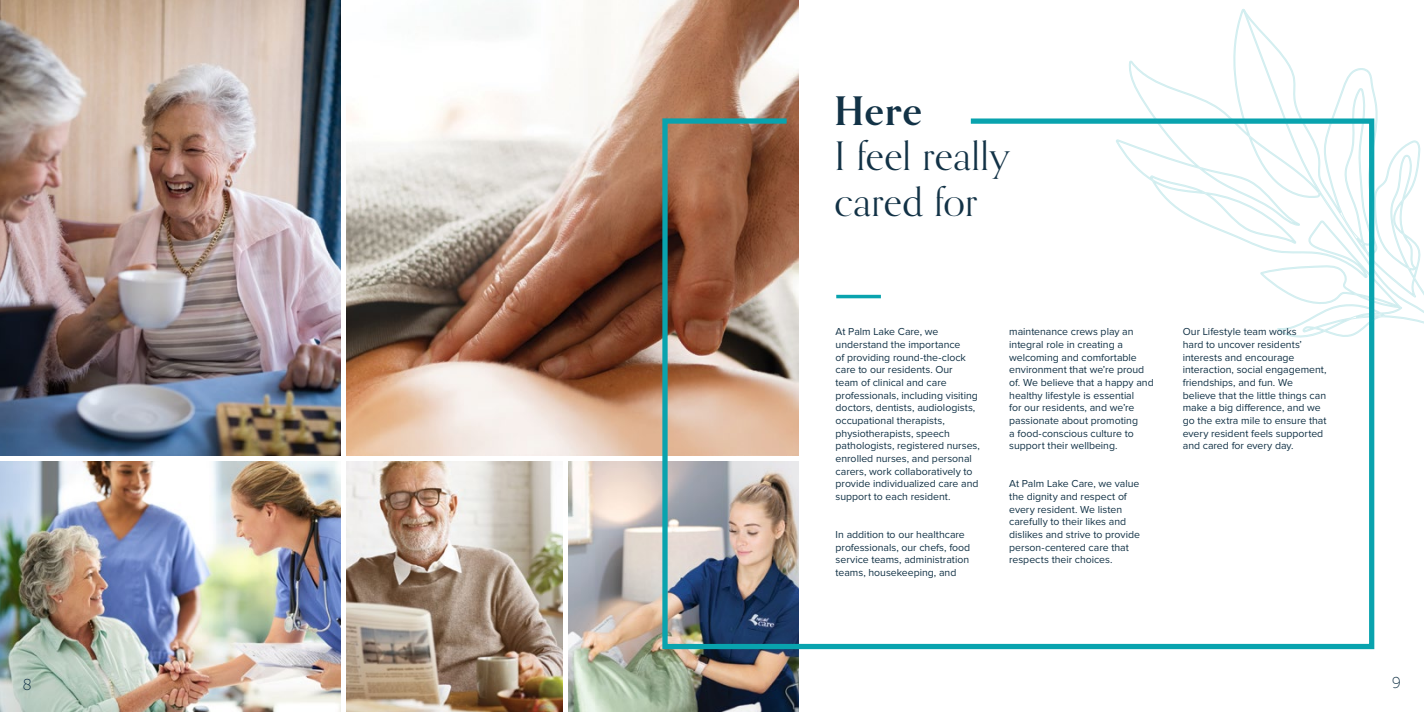
<style>
.page{position:relative;width:1424px;height:712px;background:#fff}
.page>*{position:absolute;margin:0;border:0;box-sizing:border-box;transform-origin:0 0}
.t1{font:39.38px/45.5px "Orpheus Pro";letter-spacing:.005em;color:#123246}
.t2{font:700 39.38px "Orpheus Pro";color:#123246}
.t3{font:15.75px "Museo Sans 100";color:#123246}
.t4{font:10.5px/12.7px "Proxima Nova";color:#123246}
</style>
<div class="page">
<img style="left:347px;top:461px;width:216px;height:251px">
<img style="left:569px;top:461px;width:230px;height:251px">
<img style="left:347px;top:0;width:452px;height:456px">
<img style="left:0;top:461px;width:341px;height:251px">
<img style="left:0;top:0;width:341px;height:456px">
<svg style="left:660px;top:116px;width:715px;height:536px"></svg>
<svg style="left:1115px;top:10px;width:260px;height:335px"></svg>
<svg style="left:1242px;top:9px;width:182px;height:318px"></svg>
<hr style="left:836px;top:295px;width:45px;height:3px;background:#09a3ae">
<h1 class="t2" style="left:834px;top:86px;width:89px">Here</h1>
<h1 class="t1" style="left:834px;top:132px;width:177px">I feel really cared for</h1>
<p class="t4" style="left:835px;top:326px;width:146px">At Palm Lake Care, we understand the importance<br>of providing round-the-clock care to our residents. Our<br>team of clinical and care professionals, including visiting doctors, dentists, audiologists, occupational therapists, physiotherapists, speech pathologists, registered nurses, enrolled nurses, and personal carers, work collaboratively to provide individualized care and support to each resident.</p>
<p class="t4" style="left:835px;top:528px;width:136px">In addition to our healthcare professionals, our chefs, food service teams, administration teams, housekeeping, and</p>
<p class="t4" style="left:1009px;top:326px;width:146px">maintenance crews play an integral role in creating a welcoming and comfortable environment that we’re proud of. We believe that a happy and healthy lifestyle is essential<br>for our residents, and we’re passionate about promoting<br>a food-conscious culture to support their wellbeing.</p>
<p class="t4" style="left:1009px;top:478px;width:132px">At Palm Lake Care, we value the dignity and respect of every resident. We listen carefully to their likes and dislikes and strive to provide person-centered care that respects their choices.</p>
<p class="t4" style="left:1183px;top:326px;width:145px">Our Lifestyle team works<br>hard to uncover residents’ interests and encourage interaction, social engagement, friendships, and fun. We believe that the little things can make a big difference, and we go the extra mile to ensure that every resident feels supported and cared for every day.</p>
<h2 class="t3" style="left:22px;top:676px;width:11px">8</h2>
<h2 class="t3" style="left:1392px;top:674px;width:11px">9</h2>
</div>
